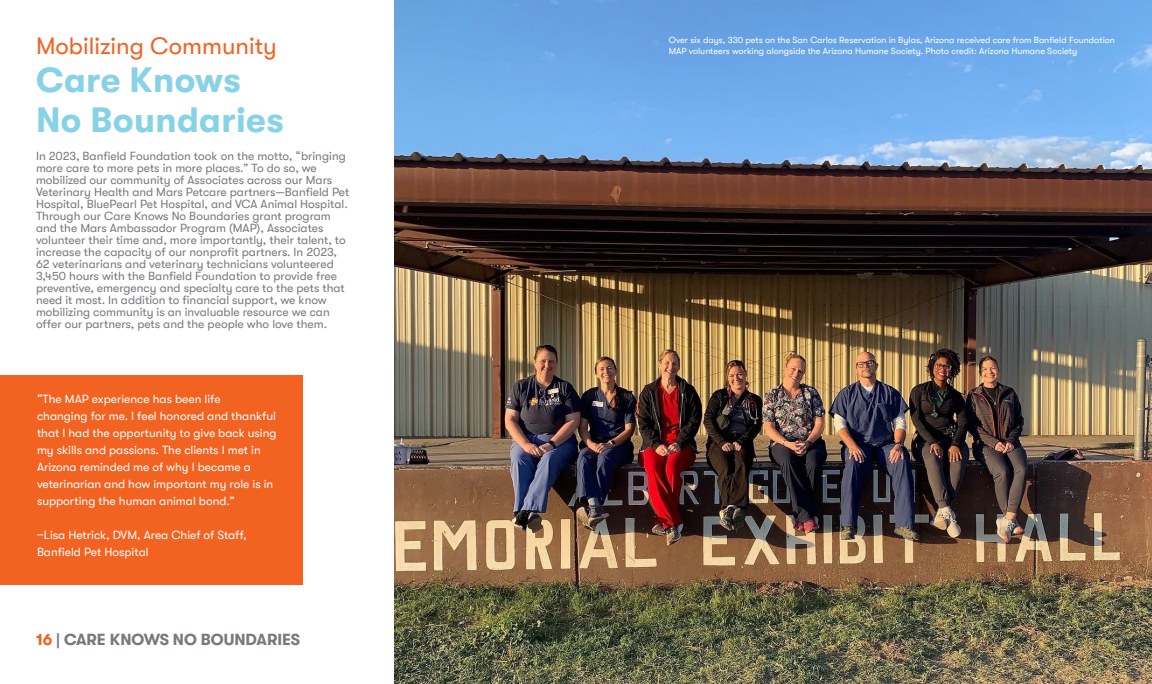
<style>
.page{position:relative;width:1152px;height:684px;background:#fff}
.page>*{position:absolute;margin:0;border:0;box-sizing:border-box;transform-origin:0 0}
.t1{font:700 35px "GT Walsheim Pro";letter-spacing:.01em;color:#87d2e7}
.t2{font:24px "GT Walsheim Pro";color:#f26221}
.t3{font:700 16px "GT Walsheim Pro";color:#77797c}
.t4{font:12px/12px "GT Walsheim Pro";color:#77797c}
.t5{font:12px/17px "GT Walsheim Pro";color:#fff;text-align:justify}
.t6{font:9px/10.8px "GT Walsheim Pro";color:#fff}
.s1{color:#f26221}
</style>
<div class="page">
<div style="left:0;top:375px;width:302px;height:210px;background:#f26221"></div>
<img style="left:395px;top:0;width:757px;height:684px">
<p class="t2" style="left:36px;top:33px;width:242px">Mobilizing Community</p>
<p class="t6" style="left:669px;top:34px;width:448px">Over six days, 330 pets on the San Carlos Reservation in Bylas, Arizona received care from Banfield Foundation<br>MAP volunteers working alongside the Arizona Humane Society. Photo credit: Arizona Humane Society</p>
<p class="t1" style="left:36px;top:61px;width:206px">Care Knows</p>
<p class="t1" style="left:36px;top:101px;width:249px">No Boundaries</p>
<p class="t4" style="left:36px;top:150px;width:315px">In 2023, Banfield Foundation took on the motto, “bringing more care to more pets in more places.” To do so, we mobilized our community of Associates across our Mars Veterinary Health and Mars Petcare partners—Banfield Pet Hospital, BluePearl Pet Hospital, and VCA Animal Hospital.<br>Through our Care Knows No Boundaries grant program and the Mars Ambassador Program (MAP), Associates volunteer their time and, more importantly, their talent, to increase the capacity of our nonprofit partners. In 2023, 62 veterinarians and veterinary technicians volunteered 3,450 hours with the Banfield Foundation to provide free preventive, emergency and specialty care to the pets that need it most. In addition to financial support, we know mobilizing community is an invaluable resource we can offer our partners, pets and the people who love them.</p>
<p class="t5" style="left:37px;top:391px;width:185px">“The MAP experience has been life</p>
<p class="t5" style="left:37px;top:408px;width:241px">changing for me. I feel honored and thankful that I had the opportunity to give back using my skills and passions. The clients I met in</p>
<p class="t5" style="left:37px;top:459px;width:215px">Arizona reminded me of why I became a</p>
<p class="t5" style="left:37px;top:476px;width:238px">veterinarian and how important my role is in supporting the human animal bond.”</p>
<p class="t5" style="left:37px;top:527px;width:211px">–Lisa Hetrick, DVM, Area Chief of Staff,</p>
<p class="t5" style="left:37px;top:544px;width:113px">Banfield Pet Hospital</p>
<p class="t3" style="left:36px;top:631px;width:266px"><span class="s1">16</span> | CARE KNOWS NO BOUNDARIES</p>
</div>
